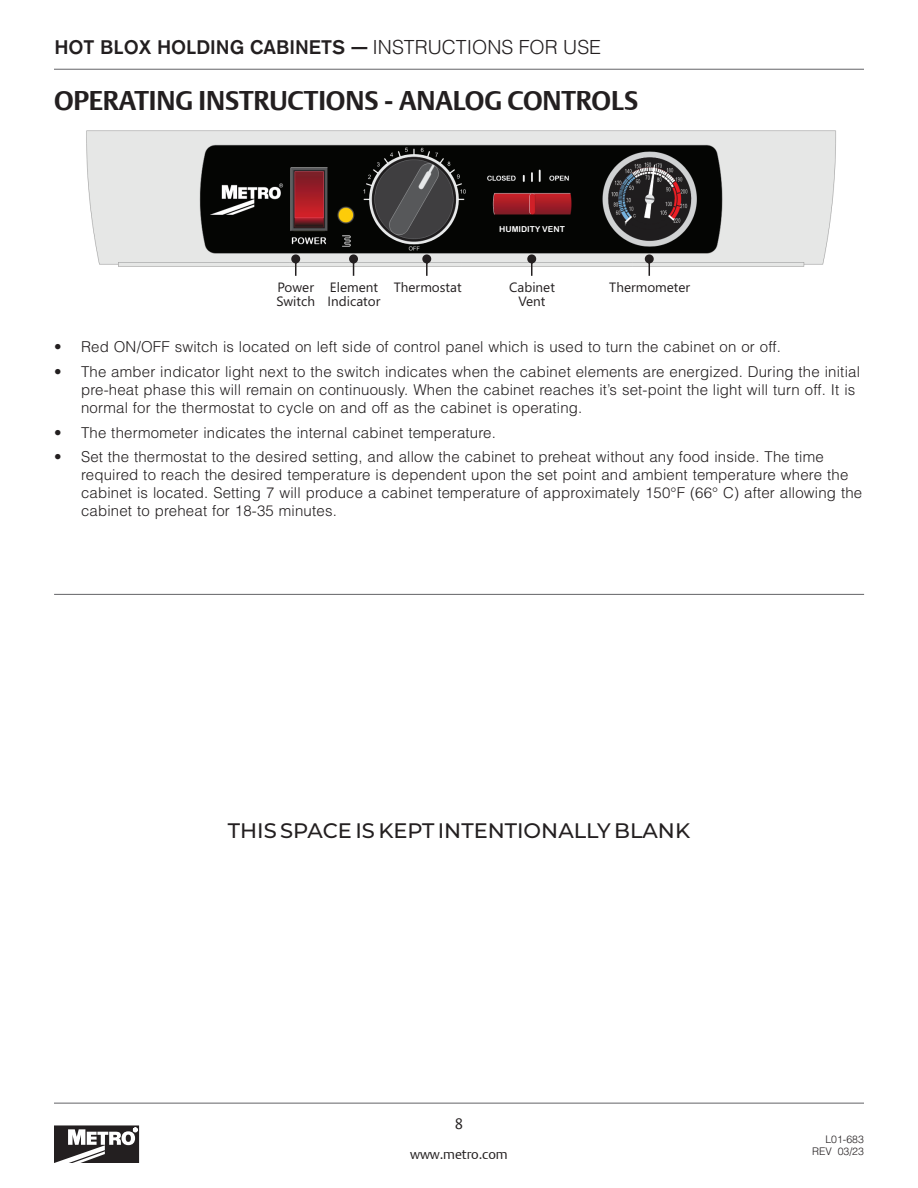
<style>
.page{position:relative;width:918px;height:1188px;background:#fff}
.page>*{position:absolute;margin:0;border:0;box-sizing:border-box;transform-origin:0 0}
.headline{font:700 27px "DTL Argo T";letter-spacing:-.005em;color:#231f20}
.t1{font:500 21px "Montserrat";color:#231f20}
.t2{font:500 19.5px "Akzidenz Grotesk BQ";color:#231f20}
.t3{font:300 15px/18px "Helvetica LT Std";letter-spacing:.01em;color:#231f20}
.t4{font:15px "DTL Argo T Light";color:#231f20}
.t5{font:13.5px/13.8px "Segoe UI";color:#231f20}
.t6{font:13.5px "DTL Argo T Light";letter-spacing:-.01em;color:#231f20}
.t7{font:300 10.5px "Helvetica LT Pro";color:#231f20}
.t8{font:8.25px "Arial Rounded MT Bold";color:#fff}
.s1{font-family:"Helvetica LT Pro";font-weight:300}
</style>
<div class="page">
<hr style="left:54px;top:69px;width:810px;height:1px;background:#636366">
<hr style="left:54px;top:1103px;width:810px;height:1px;background:#636366">
<svg style="left:54px;top:1125px;width:85px;height:38px"></svg>
<img style="left:86px;top:130px;width:750px;height:137px">
<svg style="left:291px;top:254px;width:9px;height:22px"></svg>
<svg style="left:349px;top:254px;width:9px;height:22px"></svg>
<svg style="left:422px;top:254px;width:9px;height:22px"></svg>
<svg style="left:527px;top:254px;width:9px;height:22px"></svg>
<svg style="left:645px;top:254px;width:9px;height:22px"></svg>
<div style="left:495px;top:223px;width:70px;height:10px;background:#040503"></div>
<hr style="left:54px;top:594px;width:810px;height:1px;background:#636366">
<p class="t2" style="left:54px;top:35px;width:548px">HOT BLOX HOLDING CABINETS — <span class="s1">INSTRUCTIONS FOR USE</span></p>
<p class="headline" style="left:54px;top:84px;width:586px">OPERATING INSTRUCTIONS - ANALOG CONTROLS</p>
<p class="t8" style="left:499px;top:224px;width:67px">HUMIDITY VENT</p>
<p class="t5" style="left:277px;top:279px;width:40px">Power<br>Switch</p>
<p class="t5" style="left:328px;top:279px;width:54px">Element<br>Indicator</p>
<p class="t5" style="left:394px;top:279px;width:69px">Thermostat</p>
<p class="t5" style="left:509px;top:279px;width:47px;text-align:center">Cabinet<br>Vent</p>
<p class="t5" style="left:609px;top:279px;width:83px">Thermometer</p>
<p class="t3" style="left:54px;top:338px;width:728px">• Red ON/OFF switch is located on left side of control panel which is used to turn the cabinet on or off.</p>
<p class="t3" style="left:81px;top:362px;width:781px;text-indent:-27px">• The amber indicator light next to the switch indicates when the cabinet elements are energized. During the initial pre-heat phase this will remain on continuously. When the cabinet reaches it’s set-point the light will turn off. It is normal for the thermostat to cycle on and off as the cabinet is operating.</p>
<p class="t3" style="left:54px;top:423px;width:444px">• The thermometer indicates the internal cabinet temperature.</p>
<p class="t3" style="left:81px;top:448px;width:783px;text-indent:-27px">• Set the thermostat to the desired setting, and allow the cabinet to preheat without any food inside. The time required to reach the desired temperature is dependent upon the set point and ambient temperature where the cabinet is located. Setting 7 will produce a cabinet temperature of approximately 150°F (66° C) after allowing the cabinet to preheat for 18-35 minutes.</p>
<p class="t1" style="left:228px;top:816px;width:464px">THIS SPACE IS KEPT INTENTIONALLY BLANK</p>
<p class="t4" style="left:455px;top:1115px;width:10px">8</p>
<p class="t6" style="left:410px;top:1146px;width:99px">www.metro.com</p>
<p class="t7" style="left:825px;top:1132px;width:40px">L01-683</p>
<p class="t7" style="left:812px;top:1145px;width:53px">REV 03/23</p>
</div>
